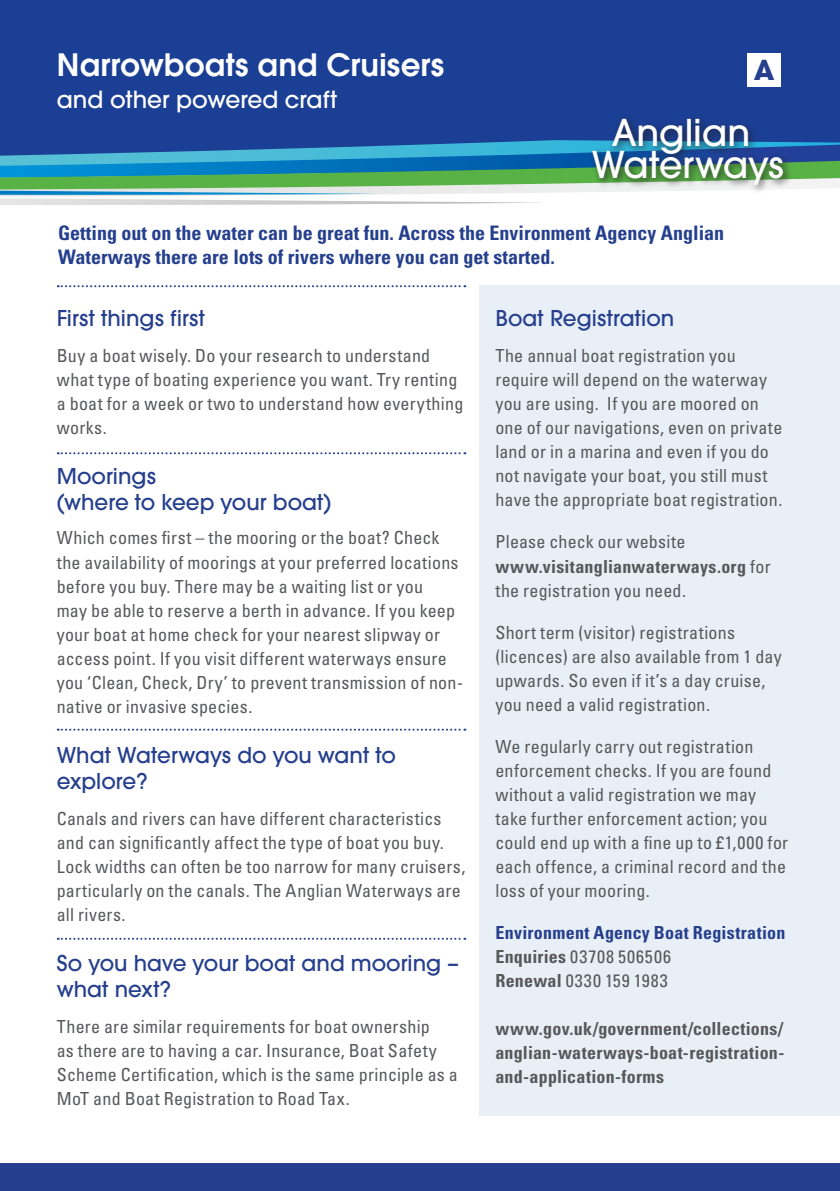
<style>
.page{position:relative;width:840px;height:1191px;background:#fff}
.page>*{position:absolute;margin:0;border:0;box-sizing:border-box;transform-origin:0 0}
.t1{font:500 40.8px "Avant Garde Gothic Itc T";color:#fff}
.t2{font:600 34px "Avant Garde Gothic Itc T";color:#fff}
.t3{font:700 30.4px "Avant Garde Gothic Itc T";color:#253f8e}
.t4{font:500 26px "Avant Garde Gothic Itc T";color:#fff}
.t5{font:500 24px/26px "Avant Garde Gothic Itc T";color:#253f8e}
.t6{font:700 condensed 20px/24px "Univers";color:#253f8e}
.t7{font:condensed 18px/24px "Univers";letter-spacing:.015em;color:#57585a}
.t8{font:700 condensed 18px/24px "Univers";letter-spacing:.015em;color:#57585a}
.t9{font:condensed 18px "Univers";letter-spacing:.055em;color:#57585a}
.t10{font:700 condensed 18px "Univers";letter-spacing:.015em;color:#253f8e}
.s1{font-weight:400}
.s2{font-weight:700}
</style>
<div class="page">
<div style="left:479px;top:285px;width:360px;height:830px;background:#e9eff7"></div>
<div style="left:0;top:0;width:839px;height:172px;background:#1b3f94"></div>
<div style="left:0;top:1163px;width:839px;height:28px;background:#253f8e"></div>
<div style="left:746px;top:53px;width:34px;height:34px;background:#fff"></div>
<svg style="left:0;top:140px;width:839px;height:65px"></svg>
<div style="left:587px;top:114px;width:206px;height:80px;background:#231f20;opacity:.75"></div>
<svg style="left:58px;top:285px;width:407px;height:2px"></svg>
<svg style="left:58px;top:452px;width:407px;height:2px"></svg>
<svg style="left:58px;top:728px;width:407px;height:2px"></svg>
<svg style="left:58px;top:937px;width:407px;height:2px"></svg>
<p class="t2" style="left:57px;top:45px;width:389px">Narrowboats and Cruisers</p>
<p class="t4" style="left:57px;top:84px;width:282px">and other powered craft</p>
<p class="t3" style="left:753px;top:51px;width:22px">A</p>
<p class="t1" style="left:612px;top:109px;width:139px">Anglian</p>
<p class="t1" style="left:591px;top:141px;width:194px">Waterways</p>
<p class="t6" style="left:58px;top:221px;width:667px">Getting out on the water can be great fun. Across the Environment Agency Anglian<br>Waterways there are lots of rivers where you can get started.</p>
<p class="t5" style="left:57px;top:305px;width:150px">First things first</p>
<p class="t7" style="left:57px;top:343px;width:408px">Buy a boat wisely. Do your research to understand what type of boating experience you want. Try renting a boat for a week or two to understand how everything works.</p>
<p class="t5" style="left:57px;top:463px;width:101px">Moorings</p>
<p class="t5" style="left:57px;top:489px;width:276px">(where to keep your boat)</p>
<p class="t7" style="left:57px;top:525px;width:407px">Which comes first – the mooring or the boat? Check the availability of moorings at your preferred locations before you buy. There may be a waiting list or you<br>may be able to reserve a berth in advance. If you keep your boat at home check for your nearest slipway or access point. If you visit different waterways ensure you ‘Clean, Check, Dry’ to prevent transmission of non&shy;native or invasive species.</p>
<p class="t5" style="left:57px;top:741px;width:340px">What Waterways do you want to explore?</p>
<p class="t7" style="left:57px;top:805px;width:410px">Canals and rivers can have different characteristics and can significantly affect the type of boat you buy.<br>Lock widths can often be too narrow for many cruisers, particularly on the canals. The Anglian Waterways are all rivers.</p>
<p class="t5" style="left:57px;top:949px;width:404px">So you have your boat and mooring – what next?</p>
<p class="t7" style="left:57px;top:1013px;width:402px">There are similar requirements for boat ownership<br>as there are to having a car. Insurance, Boat Safety Scheme Certification, which is the same principle as a MoT and Boat Registration to Road Tax.</p>
<p class="t5" style="left:495px;top:305px;width:180px">Boat Registration</p>
<p class="t7" style="left:495px;top:343px;width:288px">The annual boat registration you require will depend on the waterway you are using. If you are moored on one of our navigations, even on private land or in a marina and even if you do not navigate your boat, you still must have the appropriate boat registration.</p>
<p class="t7" style="left:495px;top:529px;width:191px">Please check our website</p>
<p class="t8" style="left:495px;top:554px;width:277px">www.visitanglianwaterways.org <span class="s1">for the registration you need.</span></p>
<p class="t7" style="left:495px;top:619px;width:288px">Short term (visitor) registrations (licences) are also available from 1 day upwards. So even if it’s a day cruise, you need a valid registration.</p>
<p class="t7" style="left:495px;top:733px;width:294px">We regularly carry out registration enforcement checks. If you are found without a valid registration we may take further enforcement action; you could end up with a fine up to £1,000 for each offence, a criminal record and the loss of your mooring.</p>
<p class="t10" style="left:495px;top:921px;width:291px">Environment Agency Boat Registration</p>
<p class="t9" style="left:495px;top:944px;width:177px"><span class="s2">Enquiries</span> 03708 506506</p>
<p class="t9" style="left:495px;top:968px;width:174px"><span class="s2">Renewal</span> 0330 159 1983</p>
<p class="t8" style="left:495px;top:1016px;width:290px;text-align:justify">www.gov.uk/government/collections/ anglian-waterways-boat-registration&shy;and-application-forms</p>
</div>
